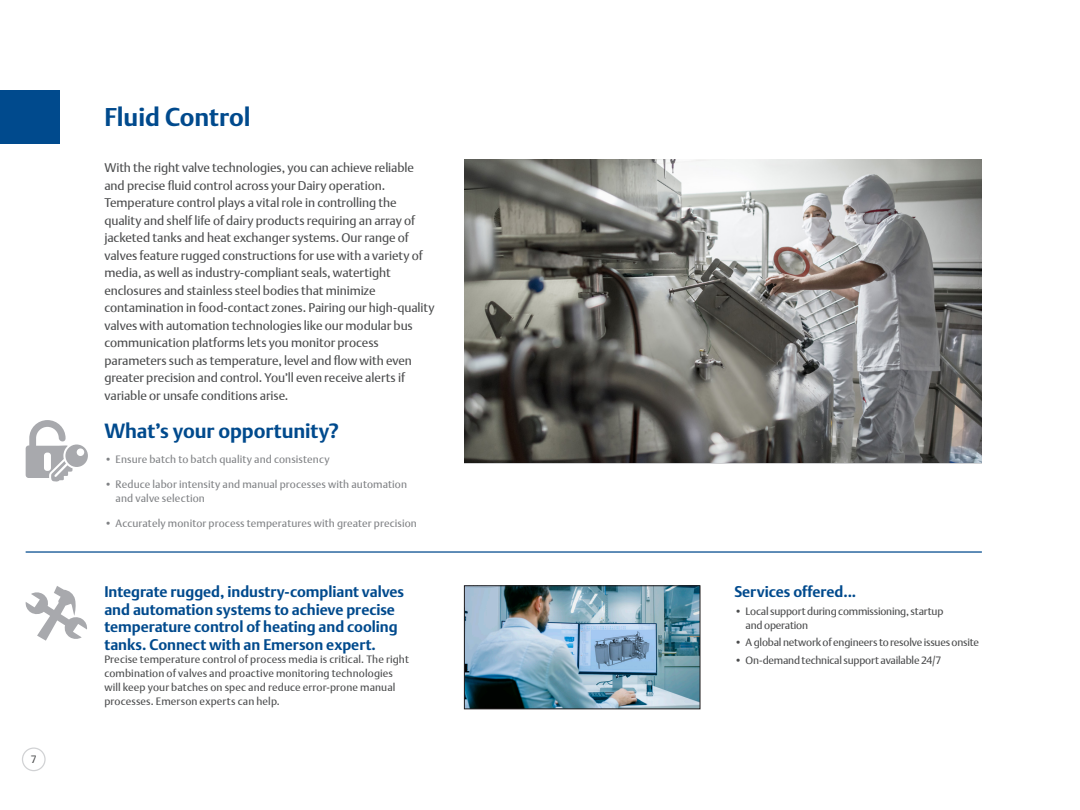
<style>
.page{position:relative;width:1080px;height:810px;background:#fff}
.page>*{position:absolute;margin:0;border:0;box-sizing:border-box;transform-origin:0 0}
.t1{font:700 25px "DTL Argo T";color:#004a8d}
.SMALLEST{font:700 20px "DTL Argo T";letter-spacing:-.005em;color:#004a8d}
.SMALLEST-2{font:700 15px/17.5px "DTL Argo T";letter-spacing:-.005em;color:#004a8d}
.t2{font:12.5px/17.5px "DTL Argo T";letter-spacing:-.005em;color:#4b4c4d}
.SMALLEST-3{font:10.62px/13.8px "DTL Argo T";letter-spacing:.01em;color:#4b4c4d}
.SMALLEST-4{font:10.62px/13.8px "DTL Argo T";letter-spacing:.01em;color:#808285}
.SMALLEST-5{font:10.62px/13.8px "DTL Argo T";letter-spacing:-.02em;color:#4b4c4d}
</style>
<div class="page">
<div style="left:22px;top:748px;width:24px;height:23px;border:1px solid #d1d2d4;border-radius:50%"></div>
<div style="left:0;top:90px;width:59px;height:53px;background:#004a8d"></div>
<img style="left:464px;top:160px;width:518px;height:303px">
<img style="left:466px;top:587px;width:232px;height:120px">
<div style="left:464px;top:585px;width:236px;height:124px;border:1px solid #231f20"></div>
<hr style="left:26px;top:551px;width:956px;height:2px;background:#004a8d">
<svg style="left:26px;top:420px;width:62px;height:62px"></svg>
<svg style="left:25px;top:586px;width:62px;height:55px"></svg>
<p class="SMALLEST-3" style="left:31px;top:753px;width:7px">7</p>
<p class="t1" style="left:104px;top:103px;width:148px">Fluid Control</p>
<p class="t2" style="left:104px;top:159px;width:332px">With the right valve technologies, you can achieve reliable and precise fluid control across your Dairy operation.<br>Temperature control plays a vital role in controlling the quality and shelf life of dairy products requiring an array of jacketed tanks and heat exchanger systems. Our range of valves feature rugged constructions for use with a variety of media, as well as industry-compliant seals, watertight enclosures and stainless steel bodies that minimize contamination in food-contact zones. Pairing our high-quality valves with automation technologies like our modular bus communication platforms lets you monitor process parameters such as temperature, level and flow with even greater precision and control. You’ll even receive alerts if variable or unsafe conditions arise.</p>
<p class="SMALLEST" style="left:104px;top:419px;width:236px">What’s your opportunity?</p>
<p class="SMALLEST-4" style="left:104px;top:453px;width:227px">• Ensure batch to batch quality and consistency</p>
<p class="SMALLEST-4" style="left:116px;top:478px;width:293px;text-indent:-11px">• Reduce labor intensity and manual processes with automation and valve selection</p>
<p class="SMALLEST-4" style="left:104px;top:516px;width:314px">• Accurately monitor process temperatures with greater precision</p>
<p class="SMALLEST-2" style="left:104px;top:583px;width:301px">Integrate rugged, industry-compliant valves and automation systems to achieve precise temperature control of heating and cooling tanks. Connect with an Emerson expert.</p>
<p class="SMALLEST-3" style="left:104px;top:653px;width:306px">Precise temperature control of process media is critical. The right combination of valves and proactive monitoring technologies will keep your batches on spec and reduce error-prone manual processes. Emerson experts can help.</p>
<p class="SMALLEST-2" style="left:734px;top:583px;width:123px">Services offered...</p>
<p class="SMALLEST-5" style="left:746px;top:604px;width:199px;text-indent:-11px">• Local support during commissioning, startup and operation</p>
<p class="SMALLEST-5" style="left:734px;top:635px;width:246px">• A global network of engineers to resolve issues onsite</p>
<p class="SMALLEST-5" style="left:734px;top:653px;width:209px">• On-demand technical support available 24/7</p>
</div>
